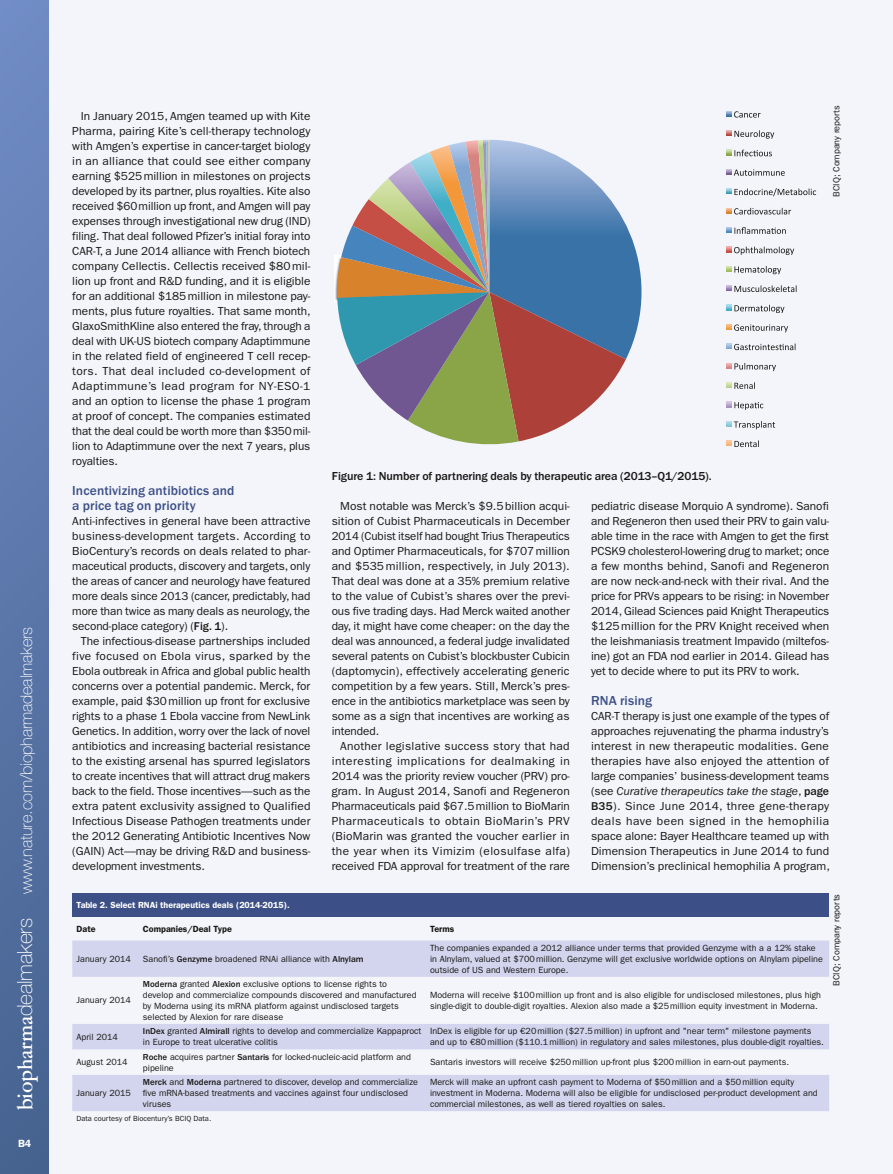
<style>
.page{position:relative;width:893px;height:1174px;background:#f4f5fb}
.page>*{position:absolute;margin:0;border:0;box-sizing:border-box;transform-origin:0 0}
.t1{font:100 16.5px "Helvetica Neue LT Std";letter-spacing:-.01em;color:#fff}
.t2{font:500 13.5px/15px "ITC Franklin Gothic Std";letter-spacing:.005em;color:#3c5087}
.t3{font:500 12px "ITC Franklin Gothic Std";letter-spacing:-.01em;color:#181715}
.t4{font:11.7px/15px "ITC Franklin Gothic Std";color:#181715;text-align:justify}
.t5{font:600 10.5px "ITC Franklin Gothic Std";color:#fff}
.t6{font:9px/10.8px "ITC Franklin Gothic Std";color:#181715}
.t7{font:600 9px "ITC Franklin Gothic Std";color:#181715}
.t8{font:600 8.85px "ITC Franklin Gothic Std";letter-spacing:-.005em;color:#fff}
.t9{font:7.5px "ITC Franklin Gothic Std";color:#181715}
.s1{font-family:"Garamont Amst EFOP";font-weight:500;font-size:21px}
.s2{font-size:21px}
.s3{font-weight:500}
.s4{font-style:italic}
</style>
<div class="page">
<div style="left:0;top:0;width:49px;height:1174px;background:linear-gradient(to bottom,#718cc6,#46628f)"></div>
<div style="left:72px;top:893px;width:757px;height:24px;background:#3c5087"></div>
<div style="left:72px;top:940px;width:757px;height:36px;background:#d2d5ed"></div>
<svg style="left:72px;top:1024px;width:757px;height:87px;fill:#d2d5ed"></svg>
<svg style="left:337px;top:140px;width:304px;height:305px"></svg>
<svg style="left:726px;top:111px;width:35px;height:7px"></svg>
<svg style="left:726px;top:130px;width:48px;height:9px"></svg>
<svg style="left:726px;top:150px;width:46px;height:6px"></svg>
<svg style="left:726px;top:169px;width:59px;height:7px"></svg>
<svg style="left:726px;top:188px;width:90px;height:8px"></svg>
<svg style="left:726px;top:208px;width:65px;height:6px"></svg>
<svg style="left:726px;top:227px;width:60px;height:7px"></svg>
<svg style="left:726px;top:247px;width:68px;height:8px"></svg>
<svg style="left:726px;top:266px;width:55px;height:8px"></svg>
<svg style="left:726px;top:285px;width:71px;height:7px"></svg>
<svg style="left:726px;top:305px;width:58px;height:8px"></svg>
<svg style="left:726px;top:324px;width:62px;height:8px"></svg>
<svg style="left:726px;top:343px;width:70px;height:7px"></svg>
<svg style="left:726px;top:363px;width:50px;height:8px"></svg>
<svg style="left:726px;top:382px;width:29px;height:7px"></svg>
<svg style="left:726px;top:402px;width:37px;height:8px"></svg>
<svg style="left:726px;top:421px;width:49px;height:8px"></svg>
<svg style="left:726px;top:440px;width:33px;height:7px"></svg>
<h1 class="t1" style="left:17px;top:1110px;width:485px;rotate:-90deg"><span class="s1">biopharma</span><span class="s2">dealmakers</span> www.nature.com/biopharmadealmakers</h1>
<p class="t5" style="left:18px;top:1137px;width:15px">B4</p>
<p class="t4" style="left:72px;top:109px;width:240px;text-indent:9px">In January 2015, Amgen teamed up with Kite Pharma, pairing Kite’s cell-therapy technology with Amgen’s expertise in cancer-target biology in an alliance that could see either company earning $525million in milestones on projects developed by its partner, plus royalties. Kite also received $60million up front, and Amgen will pay expenses through investigational new drug (IND) filing. That deal followed Pfizer’s initial foray into CAR-T, a June 2014 alliance with French biotech company Cellectis. Cellectis received $80mil&shy;lion up front and R&amp;D funding, and it is eligible for an additional $185million in milestone pay&shy;ments, plus future royalties. That same month, GlaxoSmithKline also entered the fray, through a deal with UK-US biotech company Adaptimmune in the related field of engineered T cell recep&shy;tors. That deal included co-development of Adaptimmune’s lead program for NY-ESO-1 and an option to license the phase 1 program at proof of concept. The companies estimated that the deal could be worth more than $350mil&shy;lion to Adaptimmune over the next 7 years, plus royalties.</p>
<p class="t2" style="left:72px;top:483px;width:164px">Incentivizing antibiotics and a price tag on priority</p>
<p class="t4" style="left:72px;top:514px;width:240px">Anti-infectives in general have been attractive business-development targets. According to BioCentury’s records on deals related to phar&shy;maceutical products, discovery and targets, only the areas of cancer and neurology have featured more deals since 2013 (cancer, predictably, had more than twice as many deals as neurology, the second-place category) (<span class="s3">Fig. 1</span>).</p>
<p class="t4" style="left:72px;top:634px;width:240px;text-indent:9px">The infectious-disease partnerships included five focused on Ebola virus, sparked by the Ebola outbreak in Africa and global public health concerns over a potential pandemic. Merck, for example, paid $30million up front for exclusive rights to a phase 1 Ebola vaccine from NewLink Genetics. In addition, worry over the lack of novel antibiotics and increasing bacterial resistance to the existing arsenal has spurred legislators to create incentives that will attract drug makers back to the field. Those incentives—such as the extra patent exclusivity assigned to Qualified Infectious Disease Pathogen treatments under the 2012 Generating Antibiotic Incentives Now (GAIN) Act—may be driving R&amp;D and business&shy;development investments.</p>
<p class="t3" style="left:332px;top:469px;width:381px">Figure 1: Number of partnering deals by therapeutic area (2013–Q1/2015).</p>
<p class="t6" style="left:831px;top:197px;width:93px;rotate:-90deg">BCIQ; Company reports</p>
<p class="t4" style="left:332px;top:499px;width:240px;text-indent:9px">Most notable was Merck’s $9.5billion acqui&shy;sition of Cubist Pharmaceuticals in December 2014 (Cubist itself had bought Trius Therapeutics and Optimer Pharmaceuticals, for $707million and $535 million, respectively, in July 2013).<br>That deal was done at a 35% premium relative to the value of Cubist’s shares over the previ&shy;ous five trading days. Had Merck waited another day, it might have come cheaper: on the day the deal was announced, a federal judge invalidated several patents on Cubist’s blockbuster Cubicin (daptomycin), effectively accelerating generic competition by a few years. Still, Merck’s pres&shy;ence in the antibiotics marketplace was seen by some as a sign that incentives are working as intended.</p>
<p class="t4" style="left:332px;top:739px;width:240px;text-indent:9px">Another legislative success story that had interesting implications for dealmaking in 2014 was the priority review voucher (PRV) pro&shy;gram. In August 2014, Sanofi and Regeneron Pharmaceuticals paid $67.5million to BioMarin Pharmaceuticals to obtain BioMarin’s PRV (BioMarin was granted the voucher earlier in the year when its Vimizim (elosulfase alfa) received FDA approval for treatment of the rare</p>
<p class="t4" style="left:591px;top:499px;width:240px">pediatric disease Morquio A syndrome). Sanofi and Regeneron then used their PRV to gain valu&shy;able time in the race with Amgen to get the first PCSK9 cholesterol-lowering drug to market; once a few months behind, Sanofi and Regeneron are now neck-and-neck with their rival. And the price for PRVs appears to be rising: in November 2014, Gilead Sciences paid Knight Therapeutics $125million for the PRV Knight received when the leishmaniasis treatment Impavido (miltefos&shy;ine) got an FDA nod earlier in 2014. Gilead has yet to decide where to put its PRV to work.</p>
<p class="t2" style="left:591px;top:693px;width:63px">RNA rising</p>
<p class="t4" style="left:591px;top:709px;width:240px">CAR-T therapy is just one example of the types of approaches rejuvenating the pharma industry’s interest in new therapeutic modalities. Gene therapies have also enjoyed the attention of large companies’ business-development teams (see <span class="s4">Curative therapeutics take the stage</span>, <span class="s3">page B35</span>). Since June 2014, three gene-therapy deals have been signed in the hemophilia space alone: Bayer Healthcare teamed up with Dimension Therapeutics in June 2014 to fund Dimension’s preclinical hemophilia A program,</p>
<p class="t8" style="left:77px;top:900px;width:215px">Table 2. Select RNAi therapeutics deals (2014-2015).</p>
<p class="t7" style="left:77px;top:923px;width:21px">Date</p>
<p class="t7" style="left:143px;top:923px;width:91px">Companies/Deal Type</p>
<p class="t7" style="left:430px;top:923px;width:26px">Terms</p>
<p class="t6" style="left:77px;top:953px;width:56px">January 2014</p>
<p class="t6" style="left:143px;top:953px;width:222px">Sanofi’s <span class="s3">Genzyme</span> broadened RNAi alliance with <span class="s3">Alnylam</span></p>
<p class="t6" style="left:430px;top:942px;width:394px">The companies expanded a 2012 alliance under terms that provided Genzyme with a a 12% stake in Alnylam, valued at $700million. Genzyme will get exclusive worldwide options on Alnylam pipeline outside of US and Western Europe.</p>
<p class="t6" style="left:77px;top:995px;width:56px">January 2014</p>
<p class="t6" style="left:143px;top:978px;width:275px"><span class="s3">Moderna</span> granted <span class="s3">Alexion</span> exclusive options to license rights to develop and commercialize compounds discovered and manufactured by Moderna using its mRNA platform against undisclosed targets selected by Alexion for rare disease</p>
<p class="t6" style="left:430px;top:989px;width:393px">Moderna will receive $100million up front and is also eligible for undisclosed milestones, plus high single-digit to double-digit royalties. Alexion also made a $25million equity investment in Moderna.</p>
<p class="t6" style="left:77px;top:1031px;width:43px">April 2014</p>
<p class="t6" style="left:143px;top:1026px;width:280px"><span class="s3">InDex</span> granted <span class="s3">Almirall</span> rights to develop and commercialize Kappaproct in Europe to treat ulcerative colitis</p>
<p class="t6" style="left:430px;top:1026px;width:395px">InDex is eligible for up €20million ($27.5million) in upfront and "near term" milestone payments and up to €80million ($110.1million) in regulatory and sales milestones, plus double-digit royalties.</p>
<p class="t6" style="left:77px;top:1056px;width:53px">August 2014</p>
<p class="t6" style="left:143px;top:1051px;width:269px"><span class="s3">Roche</span> acquires partner <span class="s3">Santaris</span> for locked-nucleic-acid platform and pipeline</p>
<p class="t6" style="left:430px;top:1056px;width:361px">Santaris investors will receive $250million up-front plus $200million in earn-out payments.</p>
<p class="t6" style="left:77px;top:1087px;width:56px">January 2015</p>
<p class="t6" style="left:143px;top:1077px;width:277px"><span class="s3">Merck</span> and <span class="s3">Moderna</span> partnered to discover, develop and commercialize five mRNA-based treatments and vaccines against four undisclosed viruses</p>
<p class="t6" style="left:430px;top:1077px;width:389px">Merck will make an upfront cash payment to Moderna of $50million and a $50million equity investment in Moderna. Moderna will also be eligible for undisclosed per-product development and commercial milestones, as well as tiered royalties on sales.</p>
<p class="t9" style="left:77px;top:1113px;width:136px">Data courtesy of Biocentury’s BCIQ Data.</p>
<p class="t6" style="left:831px;top:985px;width:93px;rotate:-90deg">BCIQ; Company reports</p>
</div>
